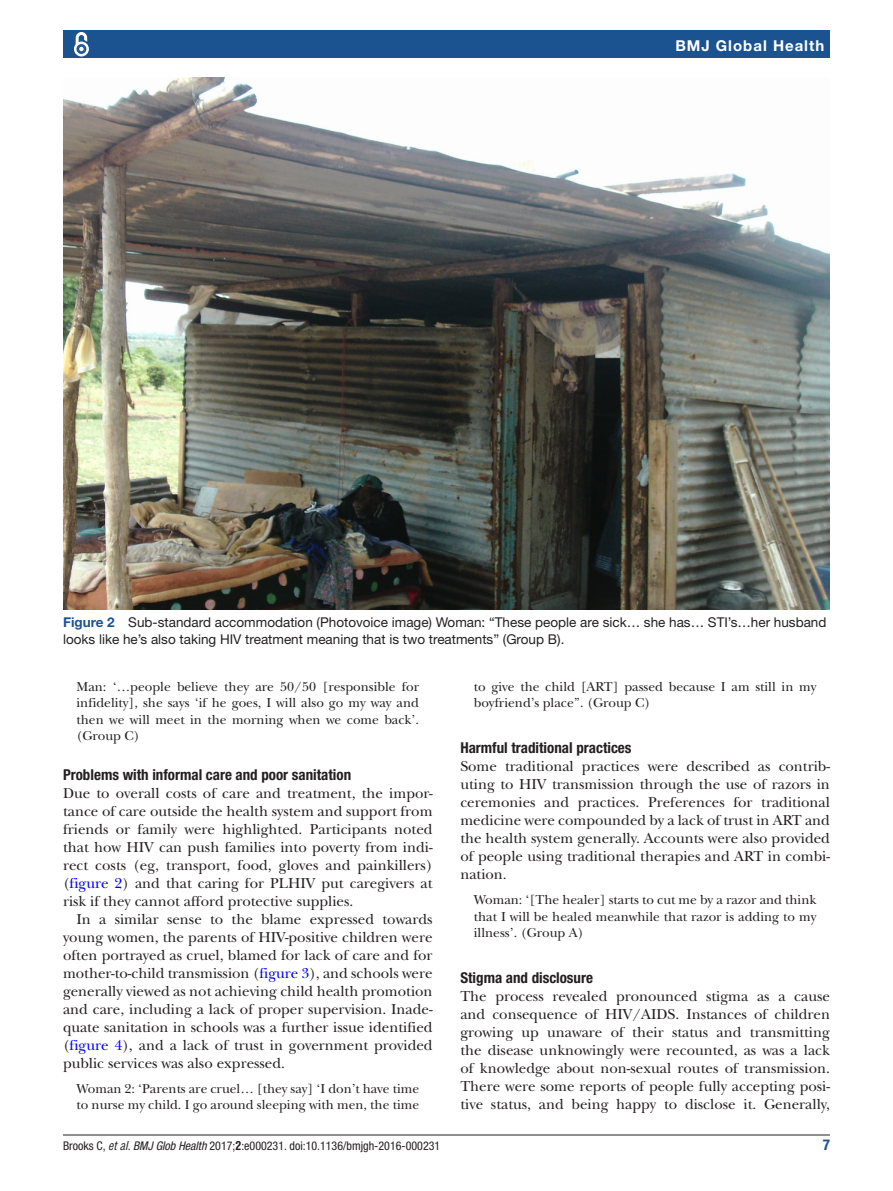
<style>
.page{position:relative;width:893px;height:1191px;background:#fff}
.page>*{position:absolute;margin:0;border:0;box-sizing:border-box;transform-origin:0 0}
.t1{font:15px/18px "New Baskerville";color:#231f20;text-align:justify}
.t2{font:700 condensed 15px "Helvetica Neue LT Std";color:#231f20}
.t3{font:700 15px "Helvetica Neue LT Std";letter-spacing:.065em;color:#fff}
.t4{font:700 condensed 15px "Helvetica Neue LT Std";color:#1b5391}
.t5{font:13.5px/16.5px "New Baskerville";color:#231f20;text-align:justify}
.t6{font:13.5px/16.2px "Helvetica Neue LT Std";color:#231f20}
.t7{font:condensed 12px "Helvetica Neue LT Std";color:#231f20}
.s1{font-weight:700;color:#1b5391}
.s2{color:#00f}
.s3{font-family:"Helvetica LT Std";font-style:italic}
.s4{font-style:italic}
.s5{font-family:"Helvetica LT Std";font-weight:700}
</style>
<div class="page">
<hr style="left:63px;top:1134px;width:767px;height:1px;background:#231f20">
<div style="left:63px;top:31px;width:767px;height:27px;background:#1b5391"></div>
<svg style="left:74px;top:32px;width:15px;height:25px"></svg>
<div style="left:78px;top:45px;width:7px;height:8px;border:1px solid #1b5391;border-radius:50%"></div>
<img style="left:63px;top:77px;width:767px;height:532px">
<p class="t3" style="left:675px;top:36px;width:150px">BMJ Global Health</p>
<p class="t6" style="left:63px;top:614px;width:765px"><span class="s1">Figure 2</span> Sub-standard accommodation (Photovoice image) Woman: “These people are sick… she has… STI’s…her husband looks like he’s also taking HIV treatment meaning that is two treatments” (Group B).</p>
<p class="t5" style="left:76px;top:678px;width:344px">Man: ‘…people believe they are 50/50 [responsible for infidelity], she says ‘if he goes, I will also go my way and then we will meet in the morning when we come back’. (Group C)</p>
<p class="t2" style="left:63px;top:765px;width:290px">Problems with informal care and poor sanitation</p>
<p class="t1" style="left:63px;top:784px;width:371px">Due to overall costs of care and treatment, the impor&shy;tance of care outside the health system and support from friends or family were highlighted. Participants noted that how HIV can push families into poverty from indi&shy;rect costs (eg, transport, food, gloves and painkillers) (<span class="s2">figure 2</span>) and that caring for PLHIV put caregivers at risk if they cannot afford protective supplies.</p>
<p class="t1" style="left:63px;top:910px;width:371px;text-indent:14px">In a similar sense to the blame expressed towards young women, the parents of HIV-positive children were often portrayed as cruel, blamed for lack of care and for mother-to-child transmission (<span class="s2">figure 3</span>), and schools were generally viewed as not achieving child health promotion and care, including a lack of proper supervision. Inade&shy;quate sanitation in schools was a further issue identified (<span class="s2">figure 4</span>), and a lack of trust in government provided public services was also expressed.</p>
<p class="t5" style="left:76px;top:1080px;width:344px">Woman 2: ‘Parents are cruel… [they say] ‘I don’t have time to nurse my child. I go around sleeping with men, the time</p>
<p class="t5" style="left:474px;top:678px;width:344px">to give the child [ART] passed because I am still in my boyfriend’s place’’. (Group C)</p>
<p class="t2" style="left:460px;top:739px;width:173px">Harmful traditional practices</p>
<p class="t1" style="left:460px;top:757px;width:371px">Some traditional practices were described as contrib&shy;uting to HIV transmission through the use of razors in ceremonies and practices. Preferences for traditional medicine were compounded by a lack of trust in ART and the health system generally. Accounts were also provided of people using traditional therapies and ART in combi&shy;nation.</p>
<p class="t5" style="left:474px;top:891px;width:344px">Woman: ‘[The healer] starts to cut me by a razor and think that I will be healed meanwhile that razor is adding to my illness’. (Group A)</p>
<p class="t2" style="left:460px;top:969px;width:134px">Stigma and disclosure</p>
<p class="t1" style="left:460px;top:987px;width:371px">The process revealed pronounced stigma as a cause and consequence of HIV/AIDS. Instances of children growing up unaware of their status and transmitting the disease unknowingly were recounted, as was a lack of knowledge about non-sexual routes of transmission.<br>There were some reports of people fully accepting posi&shy;tive status, and being happy to disclose it. Generally,</p>
<p class="t7" style="left:63px;top:1138px;width:379px">Brooks C, <span class="s3">et al</span>. <span class="s4">BMJ Glob Health</span> 2017;<span class="s5">2</span>:e000231. doi:10.1136/bmjgh-2016-000231</p>
<p class="t4" style="left:823px;top:1135px;width:9px">7</p>
</div>
